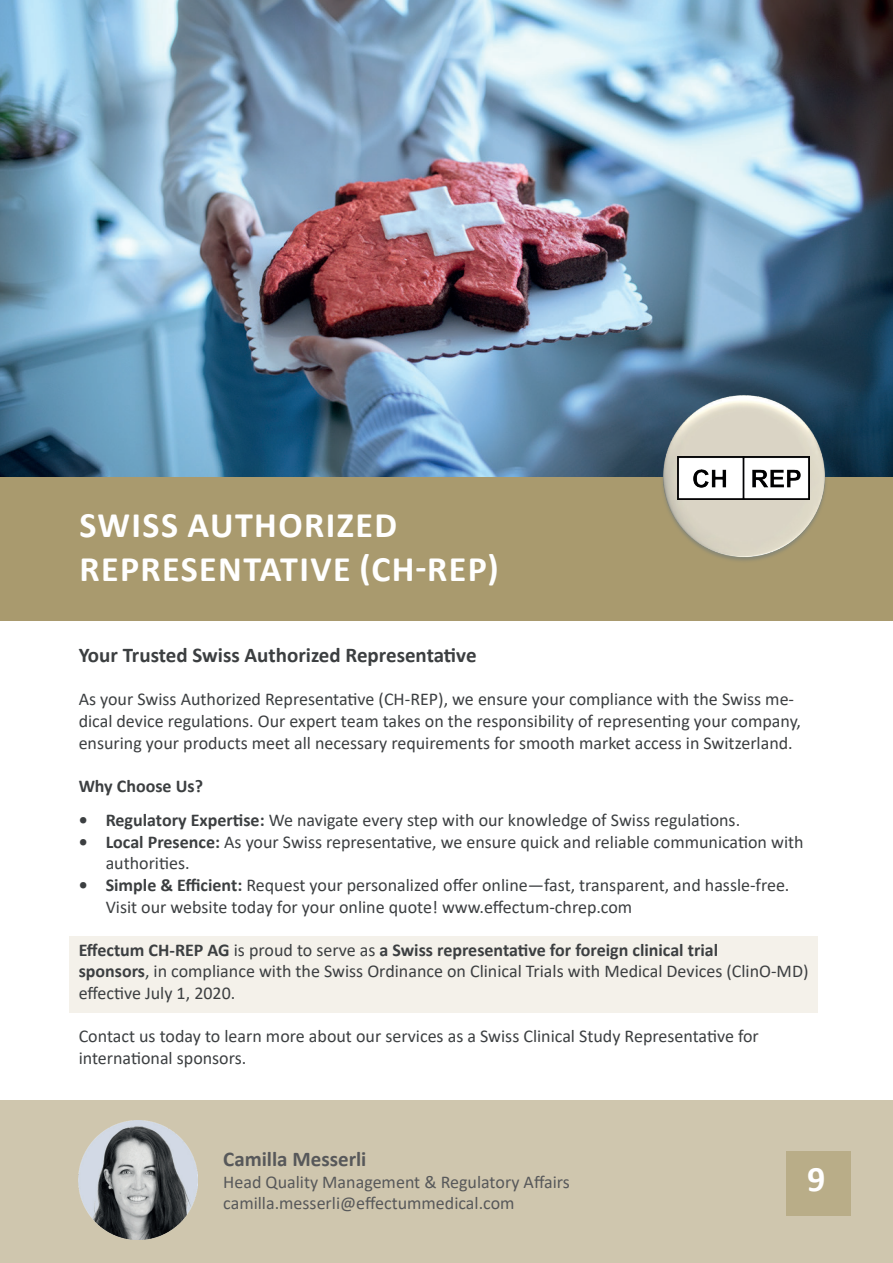
<style>
.page{position:relative;width:893px;height:1263px;background:#fff}
.page>*{position:absolute;margin:0;border:0;box-sizing:border-box;transform-origin:0 0}
.t1{font:700 36px/43.2px "Calibri";letter-spacing:.04em;color:#fff}
.t2{font:700 21px "Calibri";color:#3c3f41}
.t3{font:700 21px "Calibri";color:#57585a}
.t4{font:18px/21.6px "Calibri";color:#3c3f41}
.t5{font:18px/21.6px "Calibri";color:#57585a}
.t6{font:700 18px "Calibri";color:#3c3f41}
.s1{font-weight:700}
</style>
<div class="page">
<div style="left:69px;top:936px;width:749px;height:77px;background:#f4f1ea"></div>
<div style="left:0;top:1100px;width:893px;height:163px;background:#cfc6ae"></div>
<div style="left:0;top:476px;width:893px;height:145px;background:#a99a6e"></div>
<img style="left:0;top:0;width:893px;height:476px">
<img style="left:79px;top:1120px;width:119px;height:119px">
<div style="left:786px;top:1151px;width:64px;height:65px;background:#b9ad88"></div>
<img style="left:659px;top:393px;width:170px;height:168px">
<img style="left:678px;top:456px;width:132px;height:44px">
<h1 class="t1" style="left:79px;top:503px;width:421px">SWISS AUTHORIZED<br>REPRESENTATIVE (CH-REP)</h1>
<p class="t2" style="left:79px;top:640px;width:399px">Your Trusted Swiss Authorized Representative</p>
<p class="t4" style="left:79px;top:688px;width:724px">As your Swiss Authorized Representative (CH-REP), we ensure your compliance with the Swiss me&shy;dical device regulations. Our expert team takes on the responsibility of representing your company, ensuring your products meet all necessary requirements for smooth market access in Switzerland.</p>
<p class="t6" style="left:79px;top:773px;width:126px">Why Choose Us?</p>
<p class="t4" style="left:79px;top:809px;width:663px"><span class="s1">• Regulatory Expertise:</span> We navigate every step with our knowledge of Swiss regulations.</p>
<p class="t4" style="left:106px;top:830px;width:699px;text-indent:-27px"><span class="s1">• Local Presence:</span> As your Swiss representative, we ensure quick and reliable communication with authorities.</p>
<p class="t4" style="left:106px;top:874px;width:685px;text-indent:-27px"><span class="s1">• Simple &amp; Efficient:</span> Request your personalized offer online—fast, transparent, and hassle-free.<br>Visit our website today for your online quote! www.effectum-chrep.com</p>
<p class="t4" style="left:79px;top:938px;width:731px"><span class="s1">Effectum CH-REP AG</span> is proud to serve as <span class="s1">a Swiss representative for foreign clinical trial<br>sponsors</span>, in compliance with the Swiss Ordinance on Clinical Trials with Medical Devices (ClinO-MD) effective July 1, 2020.</p>
<p class="t4" style="left:79px;top:1025px;width:682px">Contact us today to learn more about our services as a Swiss Clinical Study Representative for international sponsors.</p>
<p class="t3" style="left:223px;top:1144px;width:145px">Camilla Messerli</p>
<p class="t5" style="left:223px;top:1170px;width:348px">Head Quality Management &amp; Regulatory Affairs camilla.messerli@effectummedical.com</p>
<h1 class="t1" style="left:807px;top:1157px;width:20px">9</h1>
</div>
